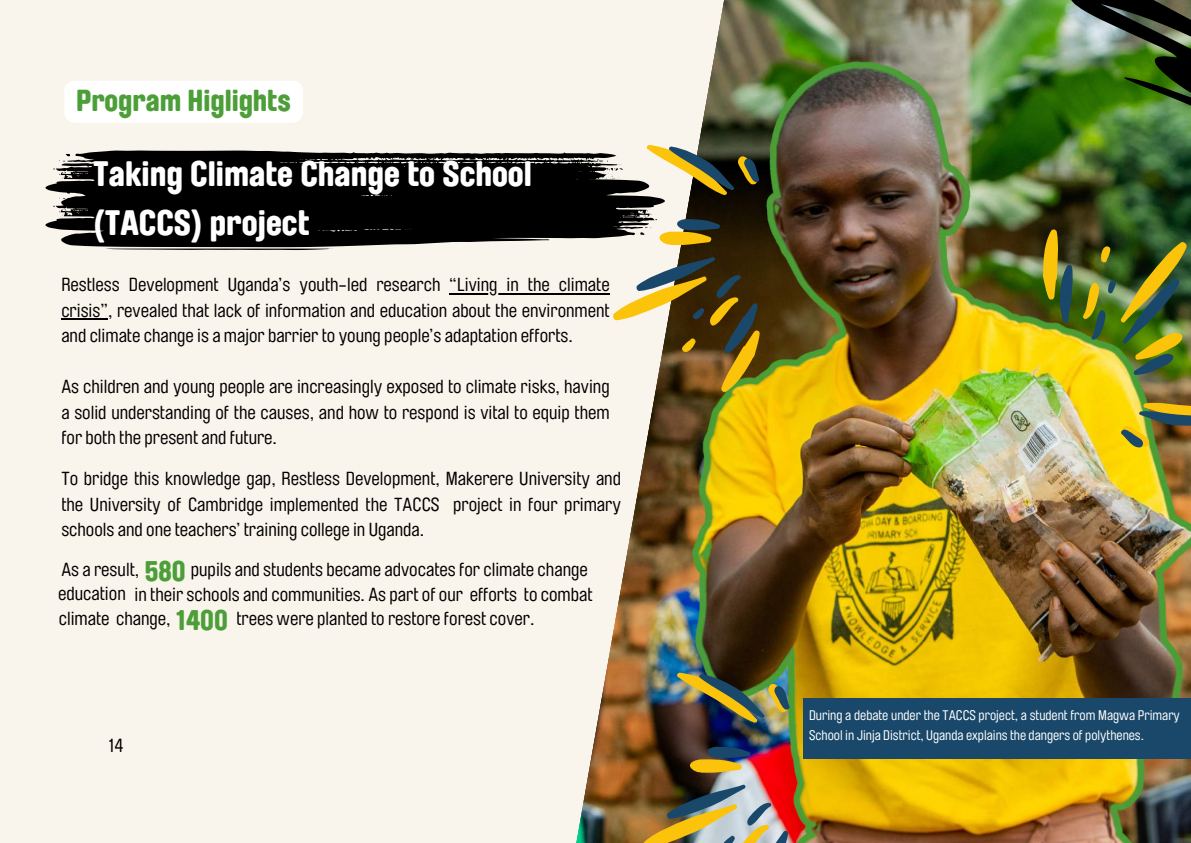
<style>
.page{position:relative;width:1191px;height:843px;background:#fff}
.page>*{position:absolute;margin:0;border:0;box-sizing:border-box;transform-origin:0 0}
.t1{font:900 34.9px/48.8px "Brauer Neue Std";color:#fff}
.t2{font:900 30px "Brauer Neue Std";color:#4c9f38}
.t3{font:900 28.1px "Brauer Neue Std";color:#4c9f38}
.t4{font:18.7px/25.5px "Brauer Neue Std";color:#000;text-align:justify}
.t5{font:13.7px/20.2px "Brauer Neue Std";color:#fff}
.s1{font-weight:900;font-size:28.1px;color:#4c9f38}
</style>
<div class="page">
<div style="left:0;top:0;width:534px;height:842px;background:#faf5ec"></div>
<div style="left:155px;top:0;width:379px;height:25px;background:#faf5ec"></div>
<div style="left:64px;top:81px;width:239px;height:42px;background:#fff;border-radius:10px"></div>
<svg style="left:45px;top:150px;width:489px;height:102px;background:#21211f"></svg>
<img style="left:534px;top:0;width:656px;height:842px">
<img style="left:588px;top:636px;width:283px;height:206px">
<img style="left:621px;top:644px;width:237px;height:198px">
<img style="left:1032px;top:228px;width:158px;height:227px">
<svg style="left:557px;top:109px;width:284px;height:287px;background:#ab9e73"></svg>
<svg style="left:591px;top:117px;width:237px;height:240px;background:#797155"></svg>
<div style="left:802px;top:697px;width:388px;height:61px;background:#19486a"></div>
<hr style="left:449px;top:293px;width:160px;height:1px;background:#000">
<hr style="left:61px;top:318px;width:47px;height:2px;background:#000">
<h2 class="t2" style="left:76px;top:86px;width:216px">Program Higlights</h2>
<h1 class="t1" style="left:93px;top:151px;width:440px">Taking Climate Change to School (TACCS) project</h1>
<p class="t4" style="left:61px;top:272px;width:550px">Restless Development Uganda’s youth-led research “Living in the climate crisis”, revealed that lack of information and education about the environment and climate change is a major barrier to young people’s adaptation efforts.</p>
<p class="t4" style="left:61px;top:374px;width:550px">As children and young people are increasingly exposed to climate risks, having a solid understanding of the causes, and how to respond is vital to equip them for both the present and future.</p>
<p class="t4" style="left:61px;top:466px;width:561px">To bridge this knowledge gap, Restless Development, Makerere University and the University of Cambridge implemented the TACCS project in four primary schools and one teachers’ training college in Uganda.</p>
<p class="t4" style="left:58px;top:557px;width:83px;line-height:24.7px">As a result, education</p>
<h3 class="t3" style="left:145px;top:557px;width:42px">580</h3>
<p class="t4" style="left:191px;top:557px;width:398px">pupils and students became advocates for climate change</p>
<p class="t4" style="left:135px;top:581px;width:459px">in their schools and communities. As part of our efforts to combat</p>
<p class="t4" style="left:59px;top:606px;width:477px">climate change, <span class="s1">1400</span> trees were planted to restore forest cover.</p>
<p class="t4" style="left:108px;top:732px;width:17px">14</p>
<p class="t5" style="left:809px;top:705px;width:372px">During a debate under the TACCS project, a student from Magwa Primary<br>School in Jinja District, Uganda explains the dangers of polythenes.</p>
</div>
